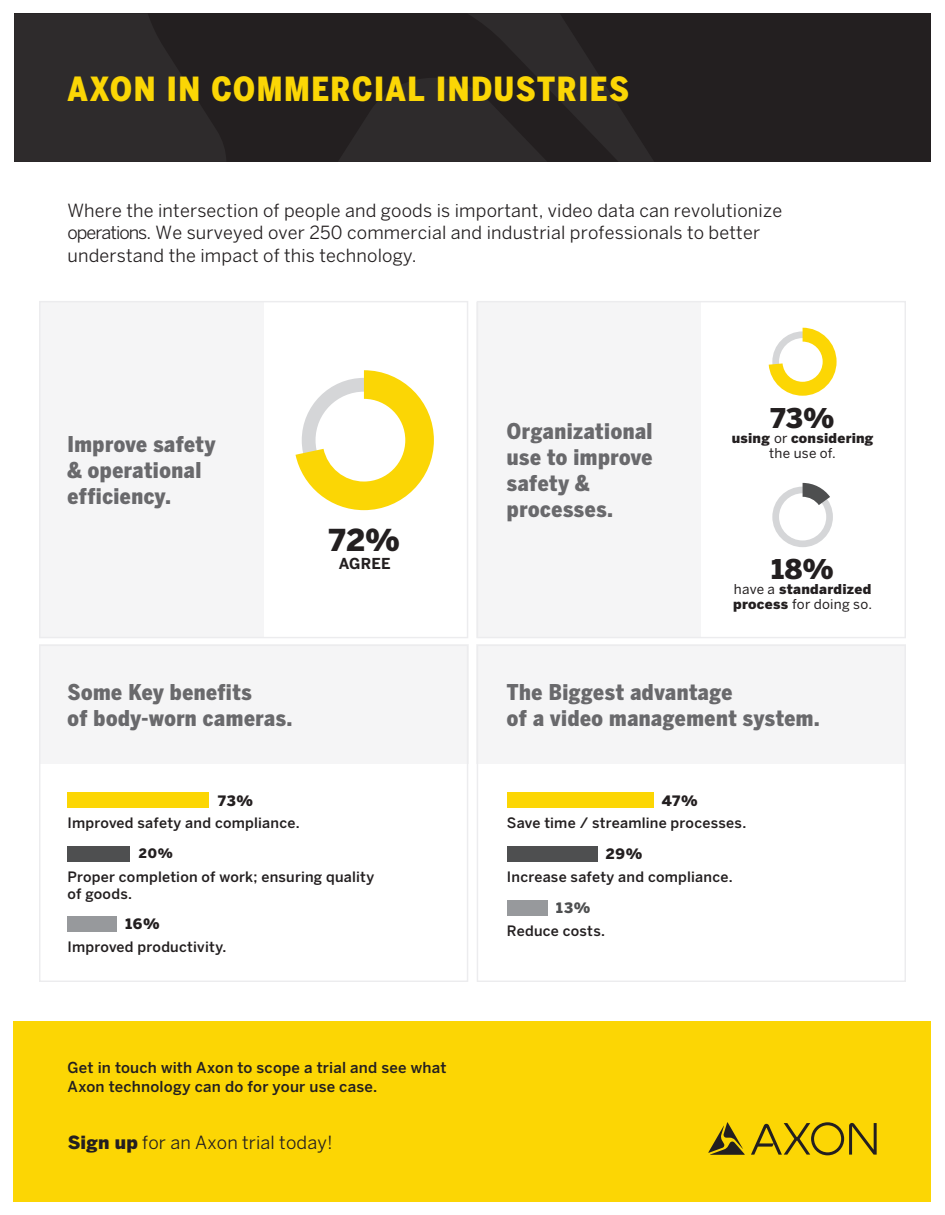
<style>
.page{position:relative;width:945px;height:1215px;background:#fff}
.page>*{position:absolute;margin:0;border:0;box-sizing:border-box;transform-origin:0 0}
.t1{font:900 33px "Benton Sans Condensed";letter-spacing:.045em;color:#fbd605}
.t2{font:900 30px "Benton Sans";color:#231f20}
.t3{font:900 27px "Benton Sans";color:#231f20}
.t4{font:900 21.6px/26px "Benton Sans Condensed";letter-spacing:.025em;color:#69696c}
.t5{font:18px/22.5px "Benton Sans";letter-spacing:.01em;color:#231f20}
.t6{font:500 15px/19.5px "Benton Sans";letter-spacing:.015em;color:#231f20}
.t7{font:700 15px "Benton Sans";letter-spacing:.01em;color:#231f20}
.t8{font:500 14.25px/17.1px "Benton Sans";letter-spacing:.015em;color:#231f20}
.t9{font:900 14.25px "Benton Sans";letter-spacing:.055em;color:#231f20}
.t10{font:900 14.25px "Benton Sans";color:#4e4f50}
.t11{font:900 13.5px "Benton Sans";letter-spacing:.02em;color:#231f20}
.t12{font:13.5px "Benton Sans";letter-spacing:.015em;color:#231f20}
.t13{font:900 12.9px "Benton Sans";color:#231f20}
.s1{font-weight:900}
.s2{font-weight:400}
</style>
<div class="page">
<div style="left:14px;top:1021px;width:917px;height:181px;background:#fcd604"></div>
<svg style="left:708px;top:1122px;width:169px;height:33px"></svg>
<div style="left:477px;top:645px;width:429px;height:119px;background:#f5f5f6"></div>
<div style="left:477px;top:645px;width:429px;height:337px;border:1px solid #ececee"></div>
<div style="left:507px;top:793px;width:146px;height:15px;background:#fcd604"></div>
<div style="left:507px;top:846px;width:90px;height:15px;background:#4e4f50"></div>
<div style="left:507px;top:900px;width:40px;height:16px;background:#97999c"></div>
<div style="left:39px;top:645px;width:429px;height:119px;background:#f5f5f6"></div>
<div style="left:39px;top:645px;width:429px;height:337px;border:1px solid #ececee"></div>
<div style="left:68px;top:793px;width:141px;height:15px;background:#fcd604"></div>
<div style="left:68px;top:846px;width:62px;height:15px;background:#4e4f50"></div>
<div style="left:68px;top:916px;width:49px;height:15px;background:#97999c"></div>
<div style="left:477px;top:302px;width:224px;height:336px;background:#f5f5f6"></div>
<div style="left:477px;top:301px;width:429px;height:337px;border:1px solid #ececee"></div>
<svg style="left:772px;top:483px;width:61px;height:64px"></svg>
<svg style="left:769px;top:328px;width:68px;height:68px"></svg>
<div style="left:39px;top:302px;width:224px;height:336px;background:#f5f5f6"></div>
<div style="left:39px;top:301px;width:429px;height:337px;border:1px solid #ececee"></div>
<svg style="left:296px;top:370px;width:138px;height:140px"></svg>
<div style="left:14px;top:14px;width:917px;height:148px;background:#231f20"></div>
<svg style="left:547px;top:14px;width:106px;height:147px"></svg>
<svg style="left:15px;top:14px;width:532px;height:147px;fill:#2e2b2c"></svg>
<h1 class="t1" style="left:68px;top:68px;width:563px">AXON IN COMMERCIAL INDUSTRIES</h1>
<p class="t5" style="left:68px;top:199px;width:716px">Where the intersection of people and goods is important, video data can revolutionize operations. We surveyed over 250 commercial and industrial professionals to better understand the impact of this technology.</p>
<p class="t4" style="left:68px;top:432px;width:149px">Improve safety &amp; operational efficiency.</p>
<h2 class="t2" style="left:329px;top:521px;width:72px">72%</h2>
<p class="t7" style="left:339px;top:554px;width:54px">AGREE</p>
<p class="t4" style="left:68px;top:679px;width:226px">Some Key benefits<br>of body-worn cameras.</p>
<p class="t9" style="left:218px;top:792px;width:37px">73%</p>
<p class="t8" style="left:67px;top:814px;width:234px">Improved safety and compliance.</p>
<p class="t13" style="left:139px;top:845px;width:36px">20%</p>
<p class="t8" style="left:67px;top:868px;width:308px">Proper completion of work; ensuring quality of goods.</p>
<p class="t8" style="left:67px;top:938px;width:161px">Improved productivity.</p>
<p class="t9" style="left:125px;top:915px;width:36px">16%</p>
<p class="t6" style="left:68px;top:1058px;width:381px">Get in touch with Axon to scope a trial and see what<br>Axon technology can do for your use case.</p>
<p class="t5" style="left:68px;top:1131px;width:266px"><span class="s1">Sign up</span> for an Axon trial today!</p>
<p class="t4" style="left:507px;top:419px;width:147px">Organizational use to improve safety &amp; processes.</p>
<h3 class="t3" style="left:771px;top:401px;width:65px">73%</h3>
<p class="t12" style="left:769px;top:445px;width:68px">the use of.</p>
<p class="t11" style="left:732px;top:429px;width:143px">using <span class="s2">or</span> considering</p>
<h3 class="t3" style="left:771px;top:551px;width:64px">18%</h3>
<p class="t12" style="left:733px;top:595px;width:140px"><span class="s1">process</span> for doing so.</p>
<p class="t11" style="left:734px;top:580px;width:139px"><span class="s2">have a</span> standardized</p>
<p class="t4" style="left:507px;top:679px;width:314px">The Biggest advantage<br>of a video management system.</p>
<p class="t9" style="left:662px;top:792px;width:37px">47%</p>
<p class="t8" style="left:507px;top:814px;width:241px">Save time / streamline processes.</p>
<p class="t9" style="left:606px;top:845px;width:38px">29%</p>
<p class="t8" style="left:507px;top:868px;width:227px">Increase safety and compliance.</p>
<p class="t10" style="left:556px;top:899px;width:36px">13%</p>
<p class="t8" style="left:507px;top:923px;width:100px">Reduce costs.</p>
</div>
